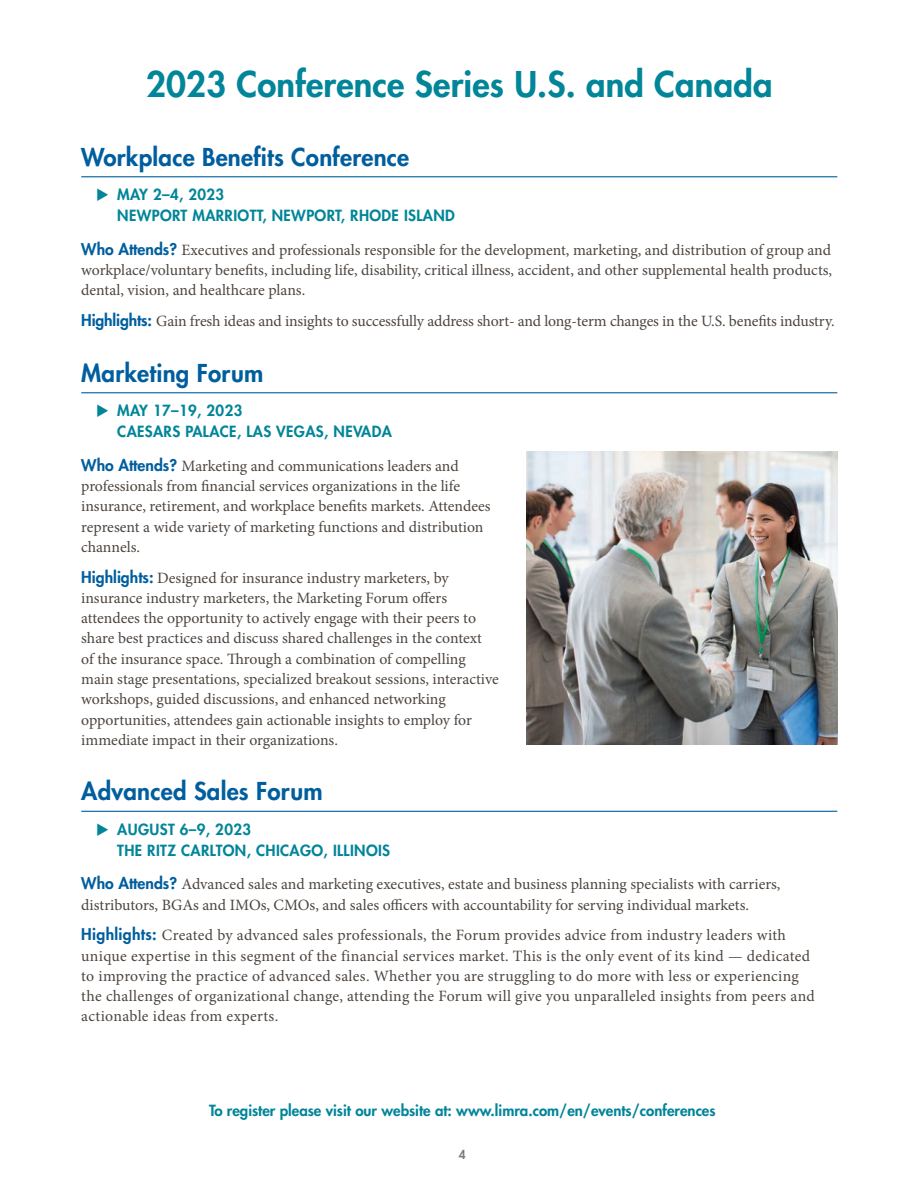
<style>
.page{position:relative;width:918px;height:1188px;background:#fff}
.page>*{position:absolute;margin:0;border:0;box-sizing:border-box;transform-origin:0 0}
.t1{font:800 34.5px "Futura Std";letter-spacing:.005em;color:#008599}
.t2{font:800 24px "Futura Std";letter-spacing:.01em;color:#005e9e}
.t3{font:15.75px/20.2px "Minion Pro";color:#4d453f}
.t4{font:15.75px/20.2px "Minion Pro";letter-spacing:.02em;color:#4d453f}
.t5{font:800 15px/21px "Futura Std";letter-spacing:.025em;color:#008599}
.t6{font:800 15px "Futura Std";color:#008599}
.t7{font:800 12px "Futura Std";color:#787d83}
.s1{font-family:"Futura Std";font-weight:800;color:#005e9e}
</style>
<div class="page">
<hr style="left:81px;top:176px;width:756px;height:1px;background:#005e9e">
<hr style="left:81px;top:392px;width:756px;height:1px;background:#005e9e">
<hr style="left:81px;top:811px;width:756px;height:1px;background:#005e9e">
<img style="left:526px;top:452px;width:311px;height:293px">
<h1 class="t1" style="left:146px;top:62px;width:628px">2023 Conference Series U.S. and Canada</h1>
<h2 class="t2" style="left:81px;top:142px;width:329px">Workplace Benefits Conference</h2>
<p class="t5" style="left:117px;top:184px;width:339px">MAY 2–4, 2023<br>NEWPORT MARRIOTT, NEWPORT, RHODE ISLAND</p>
<p class="t3" style="left:81px;top:240px;width:752px;text-align:justify"><span class="s1">Who Attends?</span> Executives and professionals responsible for the development, marketing, and distribution of group and workplace/voluntary benefits, including life, disability, critical illness, accident, and other supplemental health products, dental, vision, and healthcare plans.</p>
<p class="t3" style="left:81px;top:311px;width:755px"><span class="s1">Highlights:</span> Gain fresh ideas and insights to successfully address short- and long-term changes in the U.S. benefits industry.</p>
<h2 class="t2" style="left:81px;top:358px;width:184px">Marketing Forum</h2>
<p class="t5" style="left:117px;top:400px;width:276px">MAY 17–19, 2023<br>CAESARS PALACE, LAS VEGAS, NEVADA</p>
<p class="t3" style="left:81px;top:456px;width:411px"><span class="s1">Who Attends?</span> Marketing and communications leaders and professionals from financial services organizations in the life insurance, retirement, and workplace benefits markets. Attendees represent a wide variety of marketing functions and distribution channels.</p>
<p class="t3" style="left:81px;top:568px;width:419px"><span class="s1">Highlights:</span> Designed for insurance industry marketers, by insurance industry marketers, the Marketing Forum offers attendees the opportunity to actively engage with their peers to share best practices and discuss shared challenges in the context<br>of the insurance space. Through a combination of compelling main stage presentations, specialized breakout sessions, interactive workshops, guided discussions, and enhanced networking opportunities, attendees gain actionable insights to employ for immediate impact in their organizations.</p>
<h2 class="t2" style="left:81px;top:776px;width:243px">Advanced Sales Forum</h2>
<p class="t5" style="left:117px;top:819px;width:274px">AUGUST 6–9, 2023<br>THE RITZ CARLTON, CHICAGO, ILLINOIS</p>
<p class="t3" style="left:81px;top:874px;width:701px"><span class="s1">Who Attends?</span> Advanced sales and marketing executives, estate and business planning specialists with carriers, distributors, BGAs and IMOs, CMOs, and sales officers with accountability for serving individual markets.</p>
<p class="t4" style="left:81px;top:925px;width:735px"><span class="s1">Highlights:</span> Created by advanced sales professionals, the Forum provides advice from industry leaders with unique expertise in this segment of the financial services market. This is the only event of its kind — dedicated to improving the practice of advanced sales. Whether you are struggling to do more with less or experiencing the challenges of organizational change, attending the Forum will give you unparalleled insights from peers and actionable ideas from experts.</p>
<p class="t6" style="left:209px;top:1101px;width:508px">To register please visit our website at: www.limra.com/en/events/conferences</p>
<p class="t7" style="left:459px;top:1147px;width:8px">4</p>
</div>
